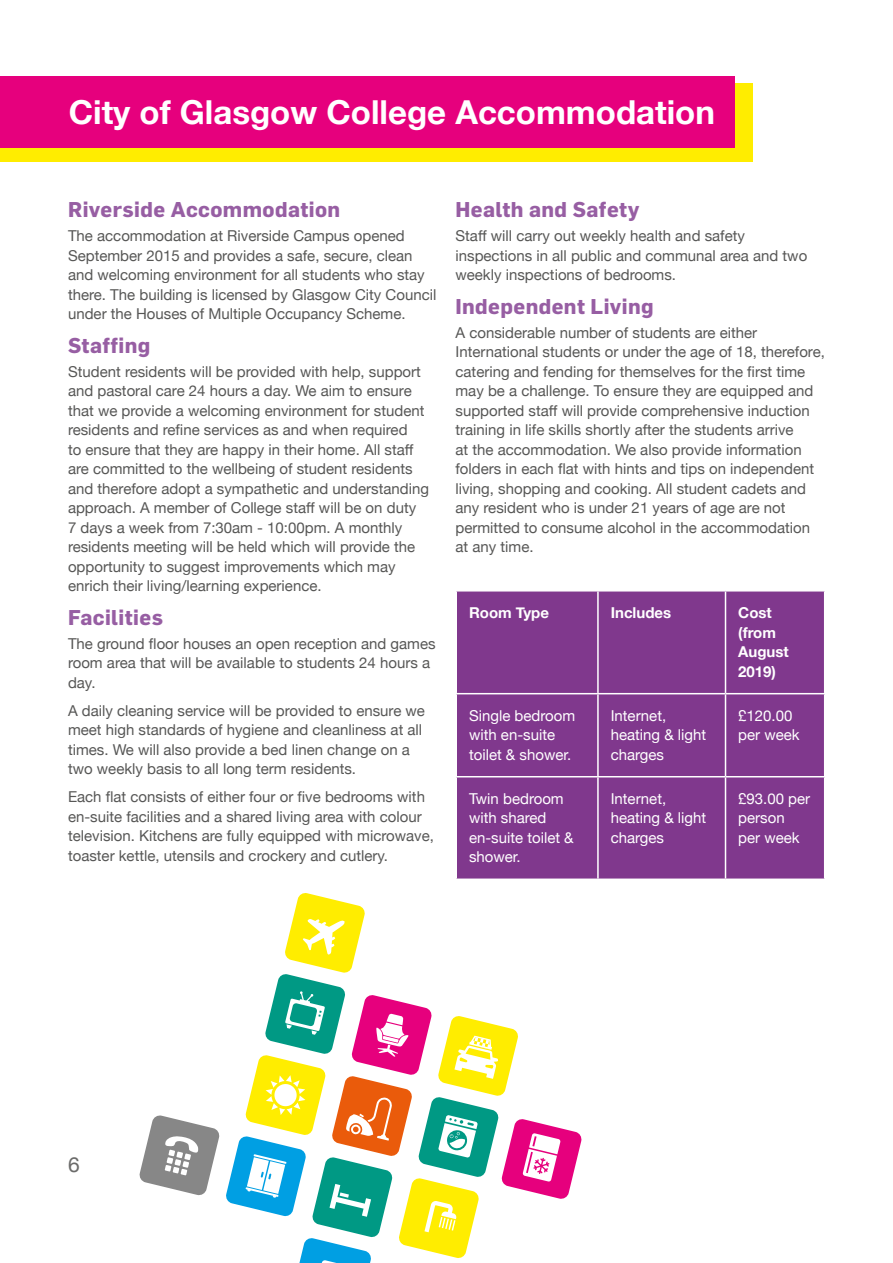
<style>
.page{position:relative;width:893px;height:1263px;background:#fff}
.page>*{position:absolute;margin:0;border:0;box-sizing:border-box;transform-origin:0 0}
.t1{font:700 33px "Helvetica Neue";color:#fff}
.t2{font:700 21px "Flama";letter-spacing:.02em;color:#975ea3}
.t3{font:21px "Helvetica Neue";color:#6b6b6a}
.t4{font:15px/19.5px "Helvetica Neue";color:#575756}
.t5{font:15px/19.5px "Helvetica Neue";color:#fff}
.t6{font:700 15px/19.5px "Helvetica Neue";color:#fff}
</style>
<div class="page">
<div style="left:0;top:83px;width:753px;height:79px;background:#ffed00"></div>
<div style="left:0;top:76px;width:734px;height:71px;background:#e6007d"></div>
<div style="left:457px;top:591px;width:367px;height:287px;background:#80388d"></div>
<hr style="left:597px;top:591px;width:2px;height:102px;background:#fff">
<hr style="left:725px;top:591px;width:1px;height:102px;background:#fff">
<hr style="left:455px;top:693px;width:143px;height:1px;background:#fff">
<hr style="left:598px;top:693px;width:127px;height:1px;background:#fff">
<hr style="left:597px;top:694px;width:2px;height:82px;background:#fff">
<hr style="left:725px;top:693px;width:100px;height:1px;background:#fff">
<hr style="left:725px;top:694px;width:1px;height:82px;background:#fff">
<hr style="left:597px;top:777px;width:2px;height:101px;background:#fff">
<hr style="left:725px;top:777px;width:1px;height:101px;background:#fff">
<hr style="left:455px;top:776px;width:143px;height:1px;background:#fff">
<hr style="left:598px;top:776px;width:127px;height:1px;background:#fff">
<hr style="left:725px;top:776px;width:100px;height:1px;background:#fff">
<svg style="left:139px;top:893px;width:443px;height:370px"></svg>
<h1 class="t1" style="left:69px;top:86px;width:648px">City of Glasgow College Accommodation</h1>
<h2 class="t2" style="left:68px;top:195px;width:274px">Riverside Accommodation</h2>
<p class="t4" style="left:68px;top:227px;width:370px">The accommodation at Riverside Campus opened September 2015 and provides a safe, secure, clean and welcoming environment for all students who stay there. The building is licensed by Glasgow City Council under the Houses of Multiple Occupancy Scheme.</p>
<h2 class="t2" style="left:68px;top:330px;width:84px">Staffing</h2>
<p class="t4" style="left:68px;top:362px;width:362px">Student residents will be provided with help, support and pastoral care 24 hours a day. We aim to ensure that we provide a welcoming environment for student residents and refine services as and when required<br>to ensure that they are happy in their home. All staff are committed to the wellbeing of student residents and therefore adopt a sympathetic and understanding approach. A member of College staff will be on duty<br>7 days a week from 7:30am - 10:00pm. A monthly residents meeting will be held which will provide the opportunity to suggest improvements which may enrich their living/learning experience.</p>
<h2 class="t2" style="left:68px;top:602px;width:97px">Facilities</h2>
<p class="t4" style="left:68px;top:634px;width:369px">The ground floor houses an open reception and games room area that will be available to students 24 hours a day.</p>
<p class="t4" style="left:68px;top:701px;width:358px">A daily cleaning service will be provided to ensure we meet high standards of hygiene and cleanliness at all times. We will also provide a bed linen change on a two weekly basis to all long term residents.</p>
<p class="t4" style="left:68px;top:788px;width:367px">Each flat consists of either four or five bedrooms with en-suite facilities and a shared living area with colour television. Kitchens are fully equipped with microwave, toaster kettle, utensils and crockery and cutlery.</p>
<h2 class="t2" style="left:455px;top:195px;width:186px">Health and Safety</h2>
<p class="t4" style="left:455px;top:227px;width:353px">Staff will carry out weekly health and safety inspections in all public and communal area and two weekly inspections of bedrooms.</p>
<h2 class="t2" style="left:455px;top:291px;width:200px">Independent Living</h2>
<p class="t4" style="left:455px;top:323px;width:371px">A considerable number of students are either International students or under the age of 18, therefore, catering and fending for themselves for the first time may be a challenge. To ensure they are equipped and supported staff will provide comprehensive induction training in life skills shortly after the students arrive<br>at the accommodation. We also provide information folders in each flat with hints and tips on independent living, shopping and cooking. All student cadets and any resident who is under 21 years of age are not permitted to consume alcohol in the accommodation at any time.</p>
<p class="t6" style="left:469px;top:603px;width:81px">Room Type</p>
<p class="t6" style="left:611px;top:603px;width:62px">Includes</p>
<p class="t6" style="left:738px;top:603px;width:52px">Cost (from<br>August<br>2019)</p>
<p class="t5" style="left:469px;top:706px;width:108px">Single bedroom with en-suite toilet &amp; shower.</p>
<p class="t5" style="left:611px;top:706px;width:97px">Internet, heating &amp; light charges</p>
<p class="t5" style="left:738px;top:706px;width:63px">£120.00 per week</p>
<p class="t5" style="left:469px;top:789px;width:106px">Twin bedroom with shared en-suite toilet &amp; shower.</p>
<p class="t5" style="left:611px;top:789px;width:97px">Internet, heating &amp; light charges</p>
<p class="t5" style="left:738px;top:789px;width:73px">£93.00 per person per week</p>
<h2 class="t3" style="left:68px;top:1150px;width:13px">6</h2>
</div>
